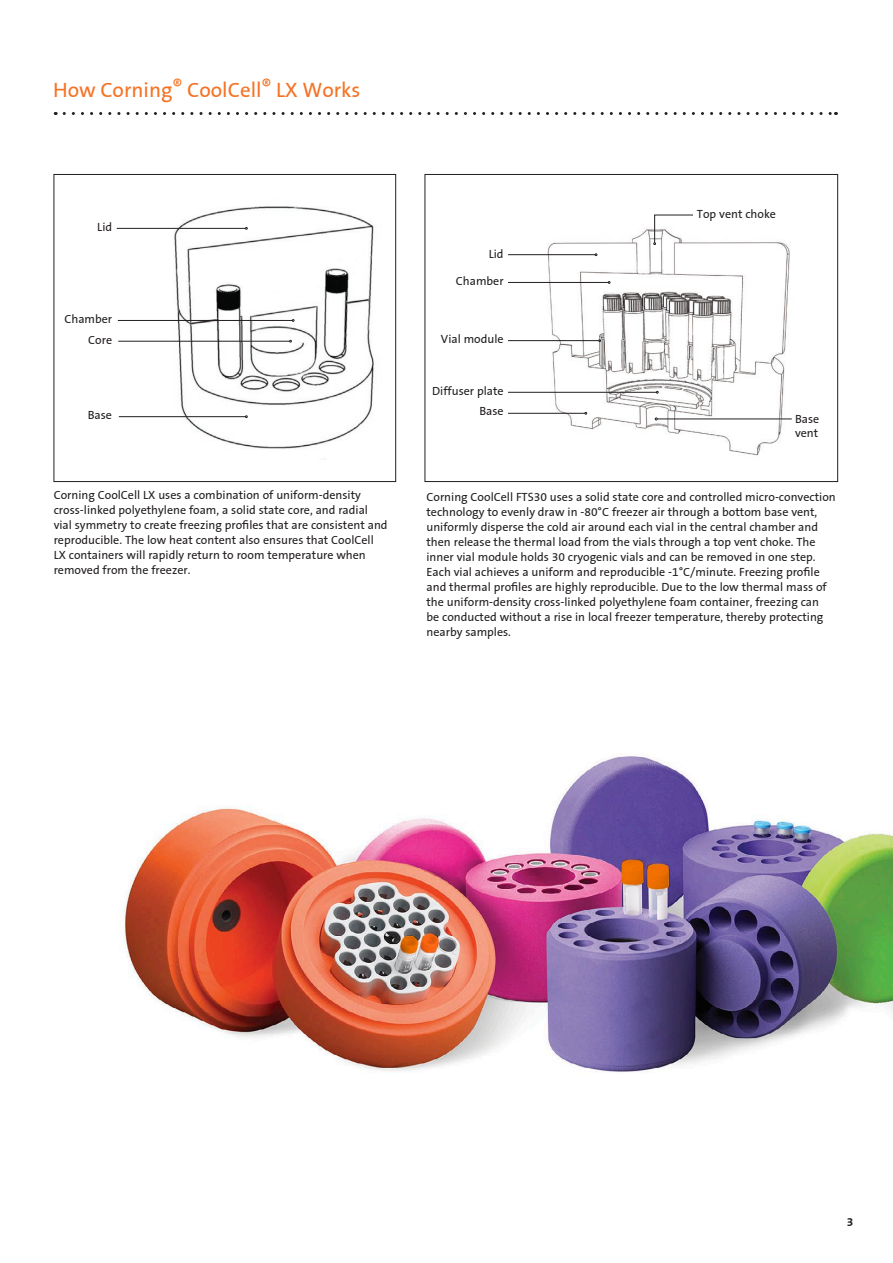
<style>
.page{position:relative;width:893px;height:1263px;background:#fff}
.page>*{position:absolute;margin:0;border:0;box-sizing:border-box;transform-origin:0 0}
.B_Head{font:21px "Corning Sans";color:#f47325}
.t1{font:12px/15px "Corning Sans";color:#231f20}
.t2{font:700 12px "Corning Sans";color:#231f20}
</style>
<div class="page">
<img style="left:122px;top:206px;width:253px;height:253px">
<div style="left:54px;top:174px;width:342px;height:308px;border:1px solid #231f20"></div>
<hr style="left:117px;top:228px;width:128px;height:1px;background:#231f20">
<hr style="left:118px;top:341px;width:172px;height:1px;background:#231f20">
<hr style="left:118px;top:320px;width:174px;height:1px;background:#231f20">
<hr style="left:119px;top:416px;width:126px;height:1px;background:#231f20">
<img style="left:508px;top:214px;width:284px;height:242px">
<div style="left:425px;top:174px;width:413px;height:308px;border:1px solid #231f20"></div>
<hr style="left:508px;top:254px;width:87px;height:1px;background:#231f20">
<hr style="left:508px;top:282px;width:100px;height:1px;background:#231f20">
<hr style="left:508px;top:340px;width:91px;height:1px;background:#231f20">
<hr style="left:508px;top:392px;width:148px;height:1px;background:#231f20">
<hr style="left:508px;top:413px;width:77px;height:1px;background:#231f20">
<hr style="left:657px;top:419px;width:135px;height:1px;background:#231f20">
<svg style="left:653px;top:215px;width:40px;height:30px"></svg>
<svg style="left:64px;top:112px;width:772px;height:3px"></svg>
<img style="left:124px;top:756px;width:769px;height:316px">
<p class="B_Head" style="left:53px;top:77px;width:309px">How Corning<sup>®</sup> CoolCell<sup>®</sup> LX Works</p>
<p class="t1" style="left:97px;top:220px;width:16px">Lid</p>
<p class="t1" style="left:64px;top:312px;width:49px">Chamber</p>
<p class="t1" style="left:88px;top:333px;width:25px">Core</p>
<p class="t1" style="left:88px;top:408px;width:26px">Base</p>
<p class="t1" style="left:54px;top:488px;width:335px">Corning CoolCell LX uses a combination of uniform-density cross-linked polyethylene foam, a solid state core, and radial vial symmetry to create freezing profiles that are consistent and reproducible. The low heat content also ensures that CoolCell LX containers will rapidly return to room temperature when removed from the freezer.</p>
<p class="t1" style="left:489px;top:246px;width:16px">Lid</p>
<p class="t1" style="left:456px;top:274px;width:49px">Chamber</p>
<p class="t1" style="left:441px;top:331px;width:64px">Vial module</p>
<p class="t1" style="left:432px;top:383px;width:73px">Diffuser plate</p>
<p class="t1" style="left:479px;top:403px;width:26px">Base</p>
<p class="t1" style="left:697px;top:207px;width:81px">Top vent choke</p>
<p class="t1" style="left:795px;top:412px;width:26px;line-height:13.5px">Base vent</p>
<p class="t1" style="left:426px;top:489px;width:411px">Corning CoolCell FTS30 uses a solid state core and controlled micro-convection technology to evenly draw in -80°C freezer air through a bottom base vent, uniformly disperse the cold air around each vial in the central chamber and then release the thermal load from the vials through a top vent choke. The inner vial module holds 30 cryogenic vials and can be removed in one step.<br>Each vial achieves a uniform and reproducible -1°C/minute. Freezing profile and thermal profiles are highly reproducible. Due to the low thermal mass of the uniform-density cross-linked polyethylene foam container, freezing can<br>be conducted without a rise in local freezer temperature, thereby protecting nearby samples.</p>
<p class="t2" style="left:847px;top:1215px;width:8px">3</p>
</div>
